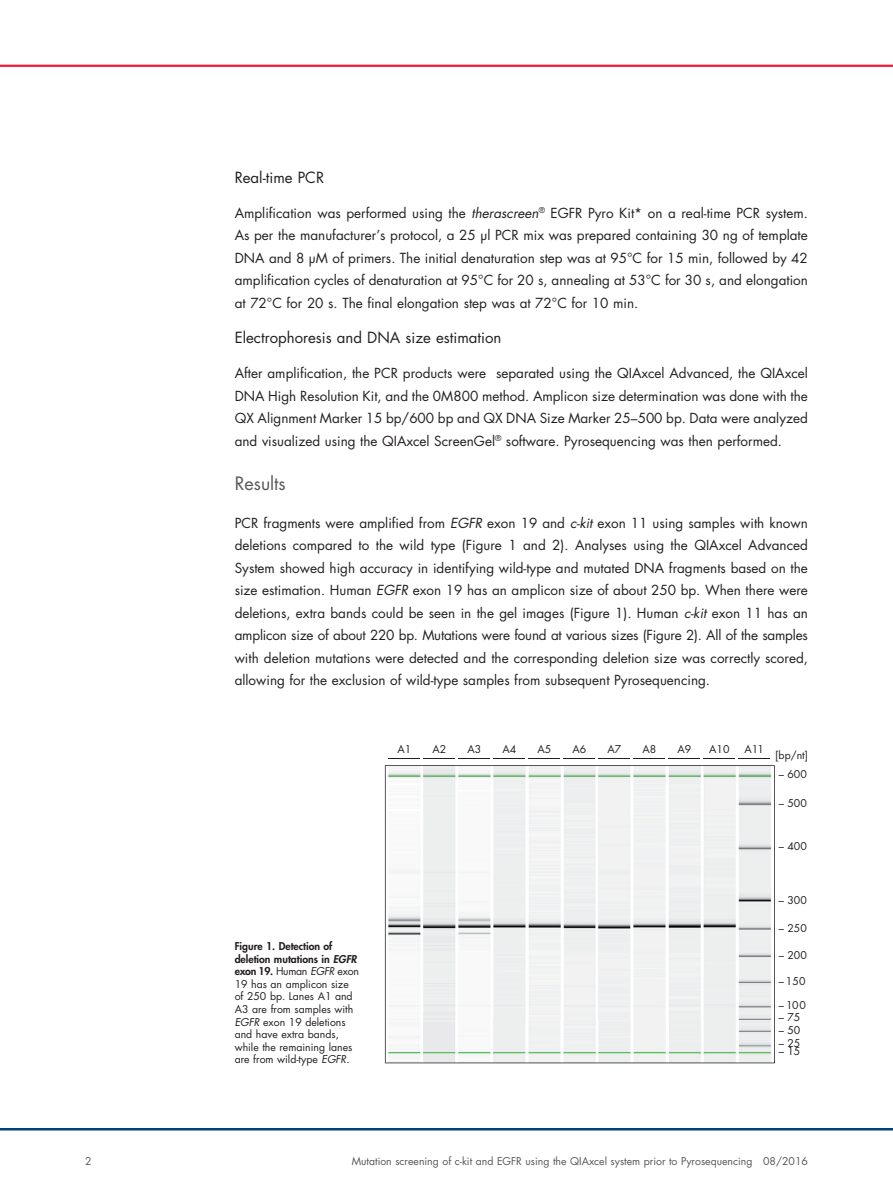
<style>
.page{position:relative;width:893px;height:1191px;background:#fff}
.page>*{position:absolute;margin:0;border:0;box-sizing:border-box;transform-origin:0 0}
.t1{font:18px "Futura Std";color:#57585a}
.t2{font:15px "Futura Std";color:#231f20}
.t3{font:13.5px/22.5px "Futura Std";color:#231f20;text-align:justify}
.t4{font:10.5px/12.6px "Futura Std";color:#231f20}
.t5{font:10.5px "Futura Std";color:#57585a}
.t6{font:10.5px "Futura";color:#231f20}
.s1{font-style:italic}
.s2{font-weight:800}
.s3{font-weight:800;font-style:italic}
</style>
<div class="page">
<hr style="left:0;top:65px;width:893px;height:2px;background:#ed1a3a">
<hr style="left:0;top:1128px;width:893px;height:2px;background:#004279">
<svg style="left:385px;top:765px;width:390px;height:298px;fill:#eff0f0"></svg>
<hr style="left:389px;top:758px;width:31px;height:1px;background:#231f20">
<hr style="left:424px;top:758px;width:31px;height:1px;background:#231f20">
<hr style="left:459px;top:758px;width:31px;height:1px;background:#231f20">
<hr style="left:494px;top:758px;width:31px;height:1px;background:#231f20">
<hr style="left:529px;top:758px;width:31px;height:1px;background:#231f20">
<hr style="left:564px;top:758px;width:31px;height:1px;background:#231f20">
<hr style="left:599px;top:758px;width:31px;height:1px;background:#231f20">
<hr style="left:634px;top:758px;width:31px;height:1px;background:#231f20">
<hr style="left:669px;top:758px;width:31px;height:1px;background:#231f20">
<hr style="left:704px;top:758px;width:31px;height:1px;background:#231f20">
<hr style="left:739px;top:758px;width:31px;height:1px;background:#231f20">
<p class="t2" style="left:235px;top:167px;width:91px">Real-time PCR</p>
<p class="t3" style="left:235px;top:202px;width:575px">Amplification was performed using the <span class="s1">therascreen</span><sup>®</sup> EGFR Pyro Kit* on a real-time PCR system.<br>As per the manufacturer’s protocol, a 25 µl PCR mix was prepared containing 30 ng of template DNA and 8 µM of primers. The initial denaturation step was at 95°C for 15 min, followed by 42 amplification cycles of denaturation at 95°C for 20 s, annealing at 53°C for 30 s, and elongation at 72°C for 20 s. The final elongation step was at 72°C for 10 min.</p>
<p class="t2" style="left:235px;top:328px;width:268px">Electrophoresis and DNA size estimation</p>
<p class="t3" style="left:235px;top:362px;width:575px">After amplification, the PCR products were separated using the QIAxcel Advanced, the QIAxcel DNA High Resolution Kit, and the 0M800 method. Amplicon size determination was done with the QX Alignment Marker 15 bp/600 bp and QX DNA Size Marker 25–500 bp. Data were analyzed and visualized using the QIAxcel ScreenGel<sup>®</sup> software. Pyrosequencing was then performed.</p>
<h1 class="t1" style="left:235px;top:472px;width:53px">Results</h1>
<p class="t3" style="left:235px;top:512px;width:575px">PCR fragments were amplified from <span class="s1">EGFR</span> exon 19 and <span class="s1">c-kit</span> exon 11 using samples with known deletions compared to the wild type (Figure 1 and 2). Analyses using the QIAxcel Advanced System showed high accuracy in identifying wild-type and mutated DNA fragments based on the size estimation. Human <span class="s1">EGFR</span> exon 19 has an amplicon size of about 250 bp. When there were deletions, extra bands could be seen in the gel images (Figure 1). Human <span class="s1">c-kit</span> exon 11 has an amplicon size of about 220 bp. Mutations were found at various sizes (Figure 2). All of the samples with deletion mutations were detected and the corresponding deletion size was correctly scored, allowing for the exclusion of wild-type samples from subsequent Pyrosequencing.</p>
<p class="t4" style="left:235px;top:940px;width:126px"><span class="s2">Figure 1. Detection of deletion mutations in</span> <span class="s3">EGFR </span><span class="s2">exon 19.</span> Human <span class="s1">EGFR</span> exon<br>19 has an amplicon size of 250 bp. Lanes A1 and<br>A3 are from samples with<br><span class="s1">EGFR</span> exon 19 deletions and have extra bands, while the remaining lanes are from wild-type <span class="s1">EGFR</span>.</p>
<p class="t6" style="left:398px;top:742px;width:15px">A1</p>
<p class="t6" style="left:433px;top:742px;width:15px">A2</p>
<p class="t6" style="left:468px;top:742px;width:15px">A3</p>
<p class="t6" style="left:502px;top:742px;width:15px">A4</p>
<p class="t6" style="left:537px;top:742px;width:15px">A5</p>
<p class="t6" style="left:572px;top:742px;width:15px">A6</p>
<p class="t6" style="left:607px;top:742px;width:15px">A7</p>
<p class="t6" style="left:642px;top:742px;width:15px">A8</p>
<p class="t6" style="left:677px;top:742px;width:15px">A9</p>
<p class="t6" style="left:709px;top:742px;width:22px">A10</p>
<p class="t6" style="left:745px;top:742px;width:21px">A11</p>
<p class="t4" style="left:775px;top:748px;width:34px">[bp/nt]</p>
<p class="t4" style="left:779px;top:768px;width:29px">– 600</p>
<p class="t4" style="left:779px;top:796px;width:29px">– 500</p>
<p class="t4" style="left:779px;top:840px;width:29px">– 400</p>
<p class="t4" style="left:779px;top:893px;width:29px">– 300</p>
<p class="t4" style="left:779px;top:922px;width:29px">– 250</p>
<p class="t4" style="left:779px;top:949px;width:29px">– 200</p>
<p class="t4" style="left:779px;top:975px;width:28px">– 150</p>
<p class="t4" style="left:779px;top:999px;width:28px">– 100</p>
<p class="t4" style="left:779px;top:1011px;width:23px">– 75</p>
<p class="t4" style="left:779px;top:1023px;width:23px">– 50</p>
<p class="t4" style="left:779px;top:1036px;width:23px">– 25</p>
<p class="t4" style="left:779px;top:1045px;width:23px">– 15</p>
<p class="t5" style="left:85px;top:1154px;width:8px">2</p>
<p class="t5" style="left:352px;top:1154px;width:458px">Mutation screening of c-kit and EGFR using the QIAxcel system prior to Pyrosequencing 08/2016</p>
</div>
